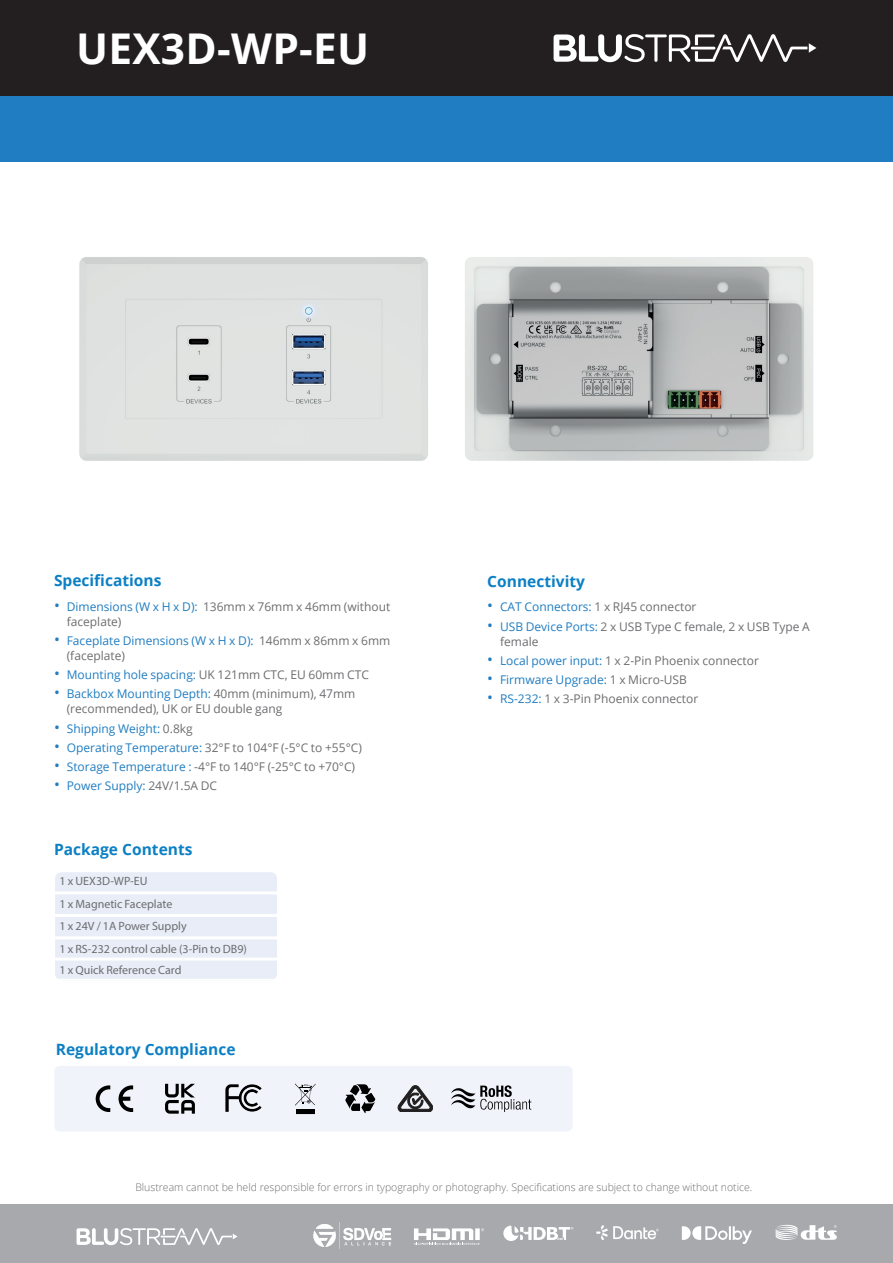
<style>
.page{position:relative;width:893px;height:1263px;background:#fff}
.page>*{position:absolute;margin:0;border:0;box-sizing:border-box;transform-origin:0 0}
.t1{font:700 42.45px "Open Sans";letter-spacing:.005em;color:#fff}
.t2{font:700 15.6px "Open Sans";color:#0c80c4}
.t3{font:12px/15px "Open Sans";color:#6c6d70}
.t4{font:12px/15px "Open Sans";color:#207dc1}
.t5{font:12px/22.5px "Myriad Pro";color:#6c6d70}
.t6{font:300 10.5px "Open Sans";color:#6c6d70}
.s1{font-size:15.6px;color:#207dc1}
.s2{color:#207dc1}
.s3{font-size:15.6px}
.s4{color:#6c6d70}
</style>
<div class="page">
<div style="left:0;top:96px;width:893px;height:66px;background:#207dc1"></div>
<div style="left:0;top:1205px;width:893px;height:58px;background:#a8a9ad"></div>
<svg style="left:77px;top:1228px;width:160px;height:18px"></svg>
<svg style="left:503px;top:1225px;width:70px;height:16px"></svg>
<svg style="left:414px;top:1228px;width:70px;height:17px"></svg>
<img style="left:596px;top:1225px;width:63px;height:15px">
<svg style="left:682px;top:1226px;width:70px;height:18px"></svg>
<svg style="left:776px;top:1225px;width:61px;height:15px"></svg>
<div style="left:0;top:0;width:893px;height:102px;background:#231f20"></div>
<div style="left:0;top:96px;width:893px;height:31px;background:#207dc1"></div>
<svg style="left:554px;top:34px;width:262px;height:29px"></svg>
<svg style="left:55px;top:872px;width:222px;height:107px;background:#eaeff7"></svg>
<img style="left:313px;top:1222px;width:78px;height:27px">
<svg style="left:54px;top:1066px;width:519px;height:65px"></svg>
<img style="left:79px;top:257px;width:203px;height:204px">
<img style="left:282px;top:257px;width:531px;height:204px">
<h1 class="t1" style="left:76px;top:19px;width:295px">UEX3D-WP-EU</h1>
<h2 class="t2" style="left:54px;top:569px;width:109px">Specifications</h2>
<p class="t3" style="left:67px;top:598px;width:325px;text-indent:-13px"><span class="s1">•</span> <span class="s2">Dimensions (W x H x D):</span> 136mm x 76mm x 46mm (without faceplate)</p>
<p class="t4" style="left:67px;top:633px;width:325px;text-indent:-13px"><span class="s3">•</span> Faceplate Dimensions (W x H x D): <span class="s4">146mm x 86mm x 6mm (faceplate)</span></p>
<p class="t4" style="left:54px;top:667px;width:316px"><span class="s3">•</span> Mounting hole spacing: <span class="s4">UK 121mm CTC, EU 60mm CTC</span></p>
<p class="t3" style="left:67px;top:686px;width:290px;text-indent:-13px"><span class="s1">•</span> <span class="s2">Backbox Mounting Depth:</span> 40mm (minimum), 47mm (recommended), UK or EU double gang</p>
<p class="t4" style="left:54px;top:720px;width:140px"><span class="s3">•</span> Shipping Weight: <span class="s4">0.8kg</span></p>
<p class="t3" style="left:54px;top:740px;width:309px"><span class="s1">•</span> <span class="s2">Operating Temperature:</span> 32°F to 104°F (-5°C to +55°C)</p>
<p class="t3" style="left:54px;top:759px;width:303px"><span class="s1">•</span> <span class="s2">Storage Temperature :</span> -4°F to 140°F (-25°C to +70°C)</p>
<p class="t4" style="left:54px;top:778px;width:165px"><span class="s3">•</span> Power Supply: <span class="s4">24V/1.5A DC</span></p>
<h2 class="t2" style="left:54px;top:838px;width:140px">Package Contents</h2>
<p class="t5" style="left:59px;top:870px;width:189px">1 x UEX3D-WP-EU<br>1 x Magnetic Faceplate<br>1 x 24V / 1A Power Supply<br>1 x RS-232 control cable (3-Pin to DB9)</p>
<p class="t5" style="left:59px;top:958px;width:123px">1 x Quick Reference Card</p>
<h2 class="t2" style="left:56px;top:1038px;width:181px">Regulatory Compliance</h2>
<h2 class="t2" style="left:487px;top:570px;width:99px">Connectivity</h2>
<p class="t3" style="left:487px;top:599px;width:211px"><span class="s1">•</span> <span class="s2">CAT Connectors:</span> 1 x RJ45 connector</p>
<p class="t3" style="left:500px;top:618px;width:311px;text-indent:-13px"><span class="s1">•</span> <span class="s2">USB Device Ports:</span> 2 x USB Type C female, 2 x USB Type A female</p>
<p class="t3" style="left:487px;top:653px;width:273px"><span class="s1">•</span> <span class="s2">Local power input:</span> 1 x 2-Pin Phoenix connector</p>
<p class="t4" style="left:487px;top:672px;width:201px"><span class="s3">•</span> Firmware Upgrade: <span class="s4">1 x Micro-USB</span></p>
<p class="t3" style="left:487px;top:691px;width:212px"><span class="s1">•</span> <span class="s2">RS-232:</span> 1 x 3-Pin Phoenix connector</p>
<p class="t6" style="left:135px;top:1179px;width:619px">Blustream cannot be held responsible for errors in typography or photography. Specifications are subject to change without notice.</p>
</div>
